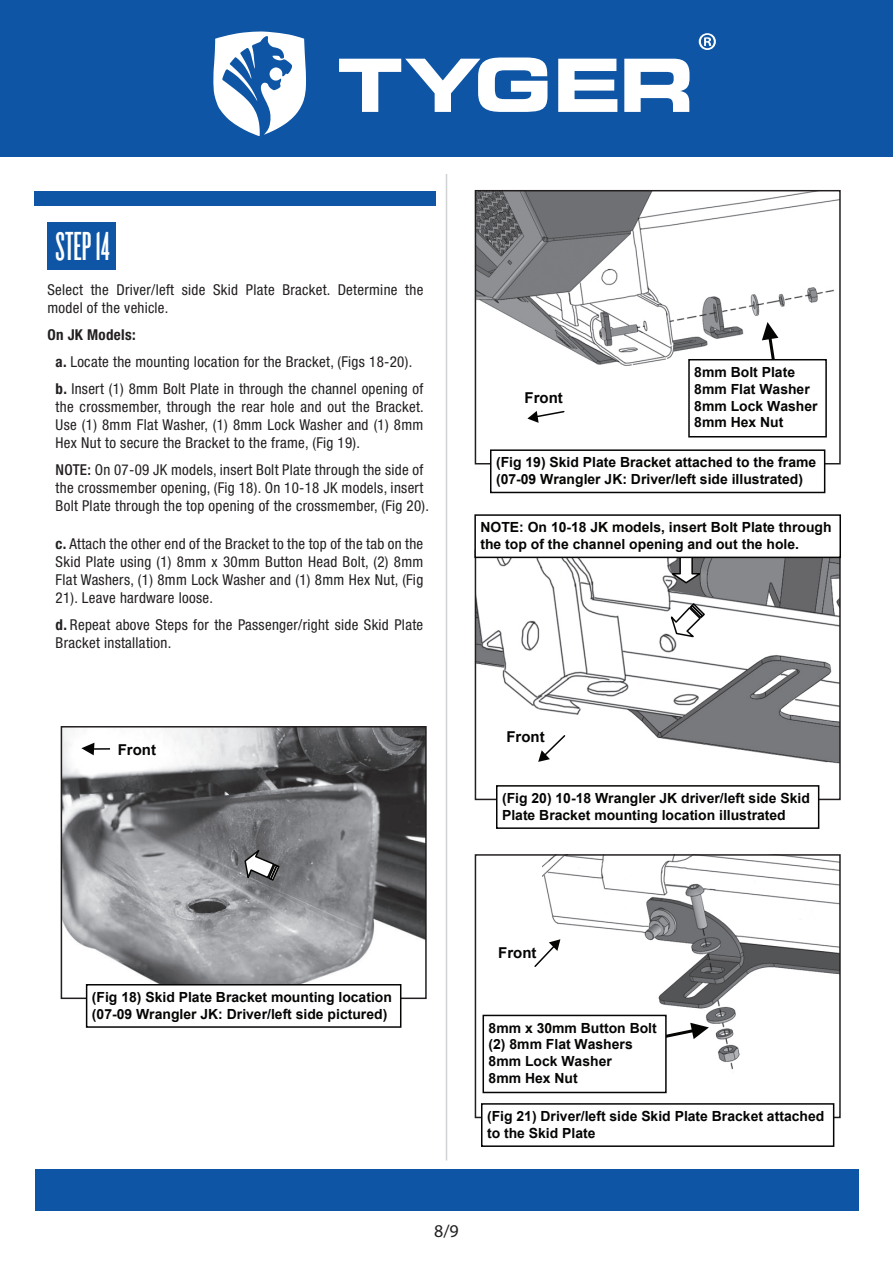
<style>
.page{position:relative;width:893px;height:1263px;background:#fff}
.page>*{position:absolute;margin:0;border:0;box-sizing:border-box;transform-origin:0 0}
.t1{font:41.85px "Knockout HTF46 Flyweight";color:#fff}
.t2{font:18px "Myriad Pro";color:#231f20}
.t3{font:condensed 15px/18px "Helvetica Neue LT Std";letter-spacing:.02em;color:#231f20}
.t4{font:700 15px "Arial";color:#050504}
.t5{font:700 13.95px/16.8px "Arial";color:#050504}
.s1{font-weight:700}
.s2{font-weight:500}
</style>
<div class="page">
<div style="left:35px;top:1169px;width:823px;height:41px;background:#0e55a5"></div>
<hr style="left:446px;top:174px;width:1px;height:986px;background:#d1d2d4">
<div style="left:0;top:0;width:893px;height:157px;background:#0e55a5"></div>
<svg style="left:339px;top:58px;width:208px;height:54px"></svg>
<svg style="left:558px;top:59px;width:59px;height:53px"></svg>
<svg style="left:624px;top:59px;width:65px;height:53px"></svg>
<svg style="left:213px;top:31px;width:93px;height:105px"></svg>
<svg style="left:699px;top:33px;width:17px;height:17px"></svg>
<div style="left:47px;top:222px;width:69px;height:47px;background:#0e55a5"></div>
<div style="left:35px;top:191px;width:401px;height:15px;background:#0e55a5"></div>
<img style="left:64px;top:729px;width:360px;height:267px">
<div style="left:61px;top:726px;width:366px;height:273px;border:2px solid #231f20"></div>
<div style="left:87px;top:985px;width:314px;height:42px;background:#fff"></div>
<div style="left:86px;top:984px;width:315px;height:44px;border:2px solid #050504"></div>
<svg style="left:244px;top:848px;width:37px;height:35px"></svg>
<svg style="left:81px;top:743px;width:29px;height:12px"></svg>
<img style="left:478px;top:558px;width:360px;height:239px">
<div style="left:497px;top:786px;width:322px;height:42px;background:#fff"></div>
<div style="left:496px;top:785px;width:323px;height:44px;border:2px solid #050504"></div>
<svg style="left:538px;top:734px;width:29px;height:28px"></svg>
<svg style="left:671px;top:558px;width:34px;height:26px"></svg>
<svg style="left:669px;top:602px;width:37px;height:37px"></svg>
<div style="left:474px;top:514px;width:367px;height:44px;border:2px solid #050504"></div>
<img style="left:478px;top:193px;width:360px;height:268px">
<div style="left:475px;top:190px;width:366px;height:274px;border:2px solid #231f20"></div>
<div style="left:491px;top:450px;width:334px;height:42px;background:#fff"></div>
<div style="left:490px;top:449px;width:335px;height:44px;border:2px solid #050504"></div>
<svg style="left:762px;top:322px;width:22px;height:37px"></svg>
<div style="left:689px;top:360px;width:137px;height:77px;background:#fff"></div>
<div style="left:688px;top:359px;width:139px;height:78px;border:2px solid #050504"></div>
<svg style="left:527px;top:410px;width:39px;height:13px"></svg>
<img style="left:542px;top:857px;width:296px;height:258px">
<div style="left:475px;top:854px;width:366px;height:264px;border:2px solid #231f20"></div>
<svg style="left:534px;top:939px;width:26px;height:29px"></svg>
<svg style="left:667px;top:1023px;width:42px;height:26px"></svg>
<div style="left:483px;top:1015px;width:183px;height:77px;background:#fff"></div>
<div style="left:482px;top:1015px;width:185px;height:78px;border:2px solid #050504"></div>
<div style="left:482px;top:1104px;width:352px;height:42px;background:#fff"></div>
<div style="left:481px;top:1103px;width:353px;height:44px;border:2px solid #050504"></div>
<h1 class="t1" style="left:56px;top:225px;width:56px">STEP 14</h1>
<p class="t3" style="left:47px;top:281px;width:377px">Select the Driver/left side Skid Plate Bracket. Determine the model of the vehicle.</p>
<p class="t3" style="left:56px;top:321px;width:369px;line-height:27px;text-indent:-8px"><span class="s1">On JK Models:<br>a.</span> Locate the mounting location for the Bracket, (Figs 18-20). <span class="s1">b.</span> Insert (1) 8mm Bolt Plate in through the channel opening of</p>
<p class="t3" style="left:56px;top:398px;width:370px;text-align:justify">the crossmember, through the rear hole and out the Bracket.<br>Use (1) 8mm Flat Washer, (1) 8mm Lock Washer and (1) 8mm Hex Nut to secure the Bracket to the frame, (Fig 19).</p>
<p class="t3" style="left:56px;top:461px;width:375px"><span class="s2">NOTE:</span> On 07-09 JK models, insert Bolt Plate through the side of the crossmember opening, (Fig 18). On 10-18 JK models, insert<br>Bolt Plate through the top opening of the crossmember, (Fig 20).</p>
<p class="t3" style="left:56px;top:534px;width:369px;text-align:justify"><span class="s1">c.</span> Attach the other end of the Bracket to the top of the tab on the Skid Plate using (1) 8mm x 30mm Button Head Bolt, (2) 8mm Flat Washers, (1) 8mm Lock Washer and (1) 8mm Hex Nut, (Fig 21). Leave hardware loose.</p>
<p class="t3" style="left:56px;top:615px;width:369px"><span class="s1">d.</span> Repeat above Steps for the Passenger/right side Skid Plate<br>Bracket installation.</p>
<p class="t4" style="left:118px;top:739px;width:40px">Front</p>
<p class="t4" style="left:525px;top:388px;width:40px">Front</p>
<p class="t5" style="left:694px;top:364px;width:125px">8mm Bolt Plate<br>8mm Flat Washer<br>8mm Lock Washer<br>8mm Hex Nut</p>
<p class="t5" style="left:496px;top:455px;width:322px">(Fig 19) Skid Plate Bracket attached to the frame (07-09 Wrangler JK: Driver/left side illustrated)</p>
<p class="t5" style="left:480px;top:519px;width:353px">NOTE: On 10-18 JK models, insert Bolt Plate through the top of the channel opening and out the hole.</p>
<p class="t4" style="left:506px;top:727px;width:40px">Front</p>
<p class="t5" style="left:502px;top:790px;width:309px">(Fig 20) 10-18 Wrangler JK driver/left side Skid<br>Plate Bracket mounting location illustrated</p>
<p class="t5" style="left:92px;top:989px;width:301px">(Fig 18) Skid Plate Bracket mounting location (07-09 Wrangler JK: Driver/left side pictured)</p>
<p class="t4" style="left:498px;top:943px;width:40px">Front</p>
<p class="t5" style="left:489px;top:1020px;width:170px">8mm x 30mm Button Bolt (2) 8mm Flat Washers<br>8mm Lock Washer<br>8mm Hex Nut</p>
<p class="t5" style="left:487px;top:1108px;width:339px">(Fig 21) Driver/left side Skid Plate Bracket attached to the Skid Plate</p>
<p class="t2" style="left:434px;top:1220px;width:26px">8/9</p>
</div>
